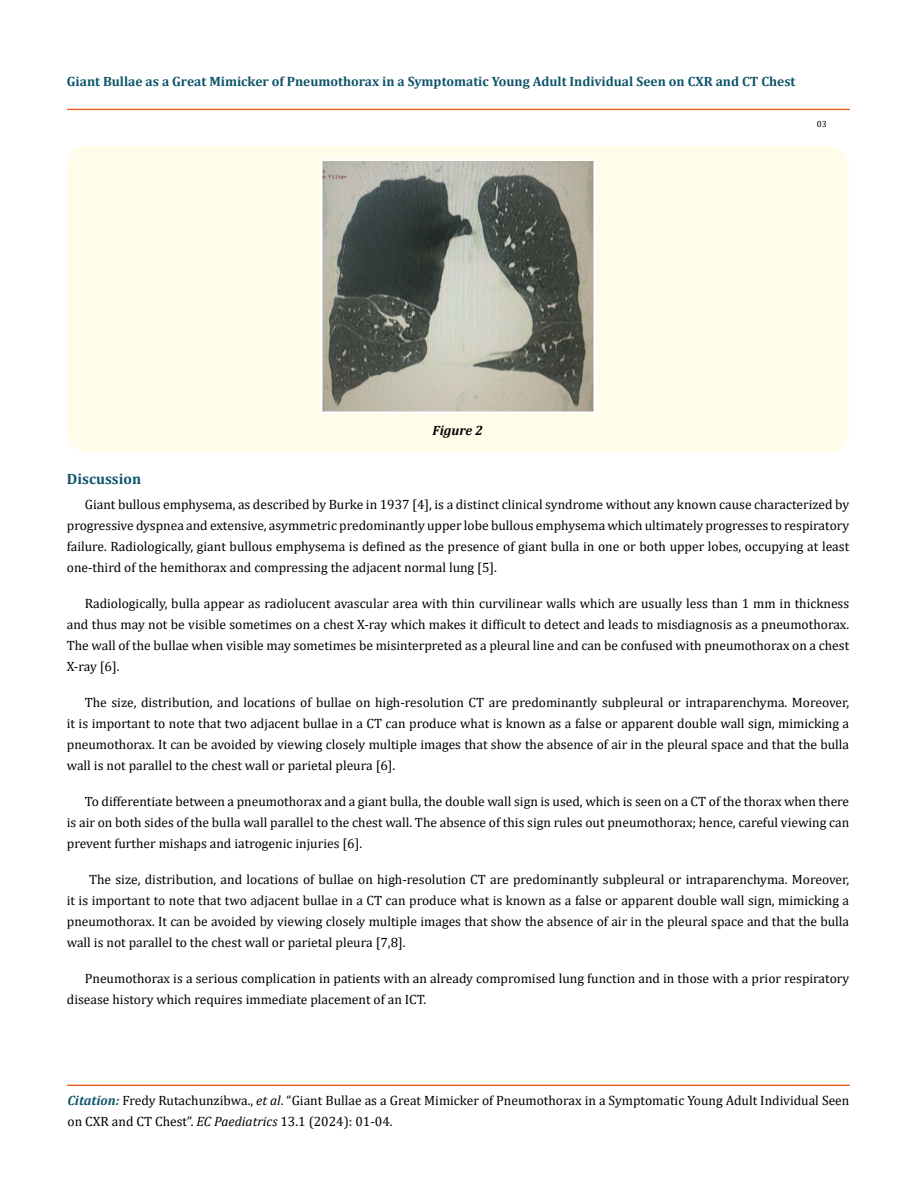
<style>
.page{position:relative;width:917px;height:1188px;background:#fff}
.page>*{position:absolute;margin:0;border:0;box-sizing:border-box;transform-origin:0 0}
.t1{font:700 15px "Cambria";color:#0e546a}
.t2{font:13.5px/21px "Cambria";color:#000;text-align:justify}
.t3{font:700 13.5px "Cambria";color:#0e546a}
.t4{font:italic 700 13.5px "Cambria";color:#000}
.t5{font:9px "Cambria";color:#000}
.s1{font-weight:700;font-style:italic;color:#0e546a}
.s2{font-style:italic}
</style>
<div class="page">
<div style="left:67px;top:109px;width:782px;height:1px;border:1px solid #e05d1a"></div>
<div style="left:67px;top:1085px;width:782px;height:1px;border:1px solid #e05d1a"></div>
<div style="left:67px;top:147px;width:781px;height:305px;background:#fffde9;border-radius:19px"></div>
<img style="left:320px;top:160px;width:275px;height:253px">
<p class="t3" style="left:67px;top:72px;width:730px">Giant Bullae as a Great Mimicker of Pneumothorax in a Symptomatic Young Adult Individual Seen on CXR and CT Chest</p>
<p class="t5" style="left:816px;top:118px;width:11px">03</p>
<p class="t4" style="left:432px;top:421px;width:52px">Figure 2</p>
<p class="t1" style="left:67px;top:468px;width:76px">Discussion</p>
<p class="t2" style="left:67px;top:494px;width:783px;text-indent:18px">Giant bullous emphysema, as described by Burke in 1937 [4], is a distinct clinical syndrome without any known cause characterized by progressive dyspnea and extensive, asymmetric predominantly upper lobe bullous emphysema which ultimately progresses to respiratory failure. Radiologically, giant bullous emphysema is defined as the presence of giant bulla in one or both upper lobes, occupying at least one-third of the hemithorax and compressing the adjacent normal lung [5].</p>
<p class="t2" style="left:67px;top:593px;width:784px;text-indent:18px">Radiologically, bulla appear as radiolucent avascular area with thin curvilinear walls which are usually less than 1 mm in thickness and thus may not be visible sometimes on a chest X-ray which makes it difficult to detect and leads to misdiagnosis as a pneumothorax.<br>The wall of the bullae when visible may sometimes be misinterpreted as a pleural line and can be confused with pneumothorax on a chest X-ray [6].</p>
<p class="t2" style="left:67px;top:692px;width:783px;text-indent:18px">The size, distribution, and locations of bullae on high-resolution CT are predominantly subpleural or intraparenchyma. Moreover, it is important to note that two adjacent bullae in a CT can produce what is known as a false or apparent double wall sign, mimicking a pneumothorax. It can be avoided by viewing closely multiple images that show the absence of air in the pleural space and that the bulla wall is not parallel to the chest wall or parietal pleura [6].</p>
<p class="t2" style="left:67px;top:791px;width:784px;text-indent:18px">To differentiate between a pneumothorax and a giant bulla, the double wall sign is used, which is seen on a CT of the thorax when there is air on both sides of the bulla wall parallel to the chest wall. The absence of this sign rules out pneumothorax; hence, careful viewing can prevent further mishaps and iatrogenic injuries [6].</p>
<p class="t2" style="left:67px;top:869px;width:783px;text-indent:22px">The size, distribution, and locations of bullae on high-resolution CT are predominantly subpleural or intraparenchyma. Moreover, it is important to note that two adjacent bullae in a CT can produce what is known as a false or apparent double wall sign, mimicking a pneumothorax. It can be avoided by viewing closely multiple images that show the absence of air in the pleural space and that the bulla wall is not parallel to the chest wall or parietal pleura [7,8].</p>
<p class="t2" style="left:67px;top:968px;width:783px;text-indent:18px">Pneumothorax is a serious complication in patients with an already compromised lung function and in those with a prior respiratory disease history which requires immediate placement of an ICT.</p>
<p class="t2" style="left:68px;top:1090px;width:783px"><span class="s1">Citation:</span> Fredy Rutachunzibwa., <span class="s2">et al</span>. “Giant Bullae as a Great Mimicker of Pneumothorax in a Symptomatic Young Adult Individual Seen on CXR and CT Chest”. <span class="s2">EC Paediatrics</span> 13.1 (2024): 01-04.</p>
</div>
